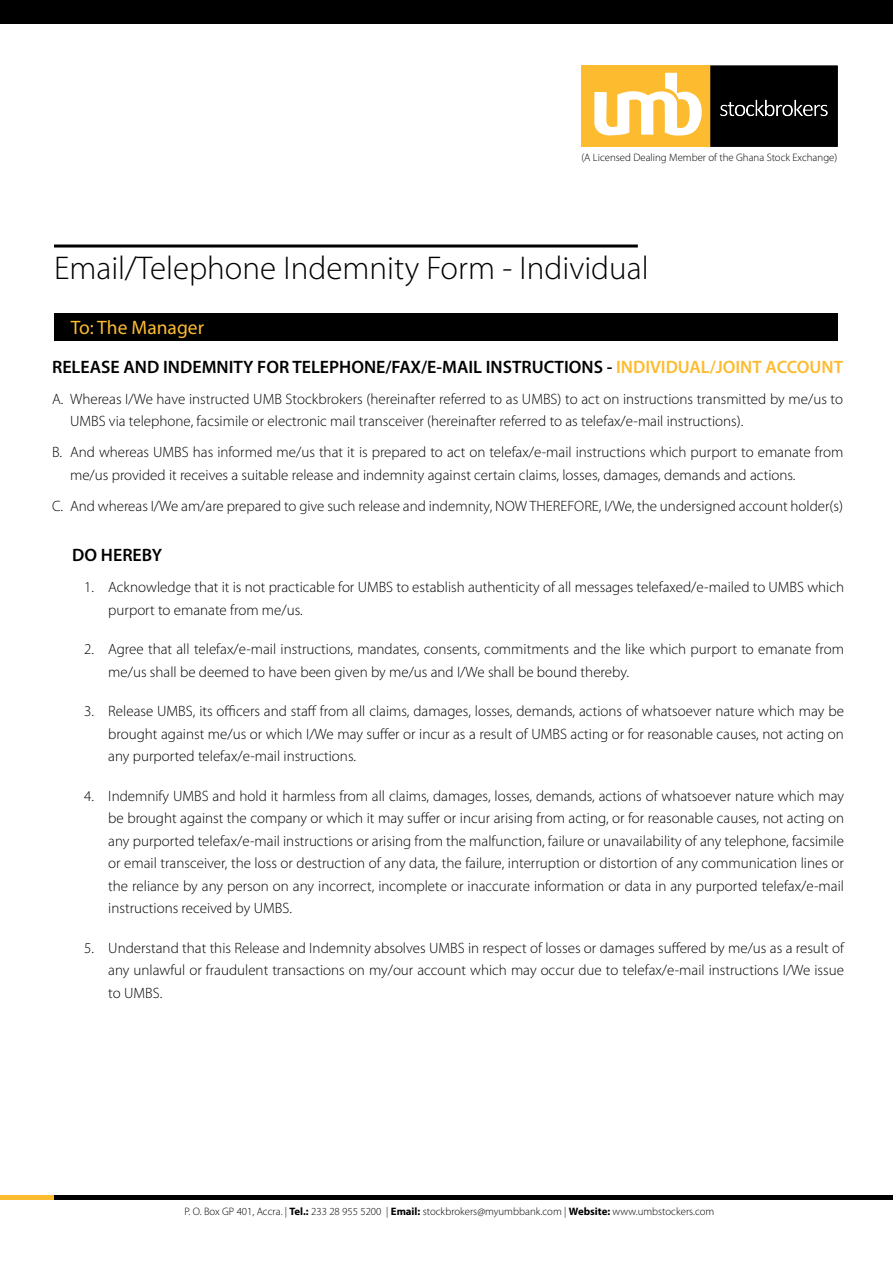
<style>
.page{position:relative;width:893px;height:1263px;background:#fff}
.page>*{position:absolute;margin:0;border:0;box-sizing:border-box;transform-origin:0 0}
.t1{font:300 33px "Myriad Pro";color:#000}
.t2{font:19.5px "Myriad Pro";color:#fdbb30}
.t3{font:600 18px "Myriad Pro";color:#000}
.t4{font:300 15px/22.5px "Myriad Pro";color:#000}
.t5{font:300 10.8px "Myriad Pro";color:#000}
.s1{color:#fdbb30}
.s2{font-weight:700}
</style>
<div class="page">
<div style="left:0;top:0;width:893px;height:24px;background:#000"></div>
<hr style="left:54px;top:244px;width:584px;height:3px;background:#000">
<div style="left:55px;top:1195px;width:838px;height:5px;background:#000"></div>
<div style="left:0;top:1195px;width:53px;height:5px;background:#fdbb30"></div>
<svg style="left:711px;top:66px;width:127px;height:81px;background:#0b0b0b"></svg>
<div style="left:582px;top:66px;width:128px;height:81px;background:#fdbb30"></div>
<svg style="left:594px;top:73px;width:108px;height:63px"></svg>
<div style="left:54px;top:314px;width:783px;height:27px;background:#000"></div>
<p class="t5" style="left:581px;top:151px;width:257px">(A Licensed Dealing Member of the Ghana Stock Exchange)</p>
<h1 class="t1" style="left:54px;top:248px;width:596px">Email/Telephone Indemnity Form - Individual</h1>
<h2 class="t2" style="left:71px;top:315px;width:135px">To: The Manager</h2>
<p class="t3" style="left:52px;top:355px;width:793px">RELEASE AND INDEMNITY FOR TELEPHONE/FAX/E-MAIL INSTRUCTIONS - <span class="s1">INDIVIDUAL/JOINT ACCOUNT</span></p>
<p class="t4" style="left:70px;top:387px;width:774px;text-indent:-18px">A. Whereas I/We have instructed UMB Stockbrokers (hereinafter referred to as UMBS) to act on instructions transmitted by me/us to<br>UMBS via telephone, facsimile or electronic mail transceiver (hereinafter referred to as telefax/e-mail instructions).</p>
<p class="t4" style="left:70px;top:441px;width:775px;text-indent:-18px">B. And whereas UMBS has informed me/us that it is prepared to act on telefax/e-mail instructions which purport to emanate from me/us provided it receives a suitable release and indemnity against certain claims, losses, damages, demands and actions.</p>
<p class="t4" style="left:52px;top:494px;width:792px">C. And whereas I/We am/are prepared to give such release and indemnity, NOW THEREFORE, I/We, the undersigned account holder(s)</p>
<p class="t3" style="left:72px;top:543px;width:91px">DO HEREBY</p>
<p class="t4" style="left:108px;top:576px;width:737px;text-indent:-24px">1. Acknowledge that it is not practicable for UMBS to establish authenticity of all messages telefaxed/e-mailed to UMBS which purport to emanate from me/us.</p>
<p class="t4" style="left:108px;top:638px;width:737px;text-indent:-24px">2. Agree that all telefax/e-mail instructions, mandates, consents, commitments and the like which purport to emanate from me/us shall be deemed to have been given by me/us and I/We shall be bound thereby.</p>
<p class="t4" style="left:108px;top:700px;width:737px;text-align:justify;text-indent:-24px">3. Release UMBS, its officers and staff from all claims, damages, losses, demands, actions of whatsoever nature which may be brought against me/us or which I/We may suffer or incur as a result of UMBS acting or for reasonable causes, not acting on any purported telefax/e-mail instructions.</p>
<p class="t4" style="left:108px;top:784px;width:737px;text-align:justify;text-indent:-24px">4. Indemnify UMBS and hold it harmless from all claims, damages, losses, demands, actions of whatsoever nature which may be brought against the company or which it may suffer or incur arising from acting, or for reasonable causes, not acting on any purported telefax/e-mail instructions or arising from the malfunction, failure or unavailability of any telephone, facsimile or email transceiver, the loss or destruction of any data, the failure, interruption or distortion of any communication lines or the reliance by any person on any incorrect, incomplete or inaccurate information or data in any purported telefax/e-mail instructions received by UMBS.</p>
<p class="t4" style="left:108px;top:936px;width:737px;text-align:justify;text-indent:-24px">5. Understand that this Release and Indemnity absolves UMBS in respect of losses or damages suffered by me/us as a result of any unlawful or fraudulent transactions on my/our account which may occur due to telefax/e-mail instructions I/We issue to UMBS.</p>
<p class="t5" style="left:185px;top:1205px;width:531px">P. O. Box GP 401, Accra. | <span class="s2">Tel.:</span> 233 28 955 5200 | <span class="s2">Email:</span> stockbrokers@myumbbank.com | <span class="s2">Website:</span> www.umbstockers.com</p>
</div>
